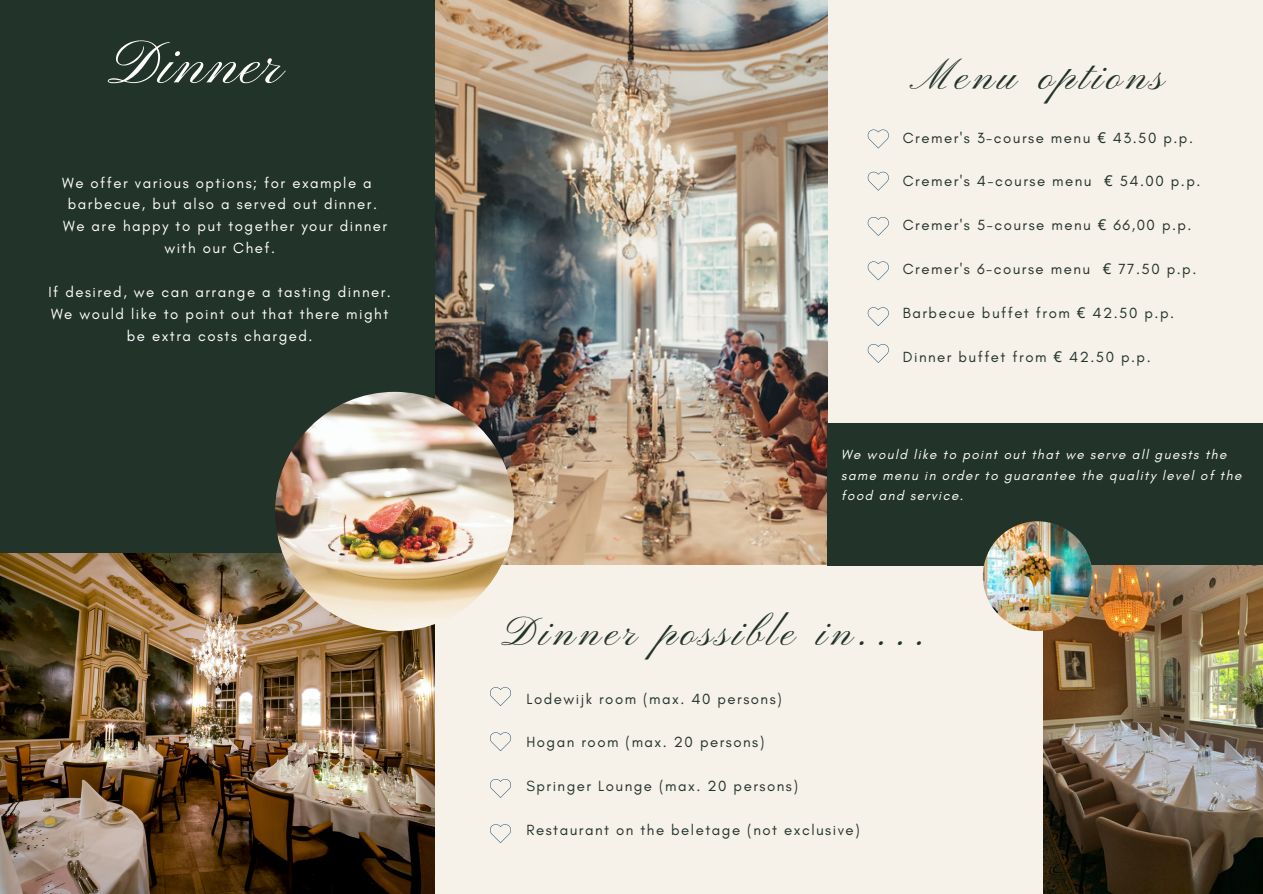
<style>
.page{position:relative;width:1263px;height:894px;background:#fff}
.page>*{position:absolute;margin:0;border:0;box-sizing:border-box;transform-origin:0 0}
.t1{font:63px "Pinyon Script";letter-spacing:.01em;color:#fff}
.t2{font:42px "Pinyon Script";letter-spacing:.1em;color:#22332a}
.t3{font:15px "Glacial Indifference";letter-spacing:.1em;color:#22332a}
.t4{font:15px/21.9px "Glacial Indifference";letter-spacing:.1em;color:#fff;text-align:center}
.t5{font:italic 13.5px/20.2px "Glacial Indifference";letter-spacing:.1em;color:#fff}
.s1{font-family:"Noto Sans"}
</style>
<div class="page">
<div style="left:0;top:0;width:1263px;height:893px;background:#f6f1e9"></div>
<img style="left:0;top:552px;width:434px;height:341px">
<img style="left:436px;top:0;width:391px;height:564px">
<div style="left:0;top:0;width:434px;height:552px;background:#22332a"></div>
<img style="left:275px;top:392px;width:239px;height:239px;border-radius:50%">
<svg style="left:490px;top:687px;width:21px;height:18px"></svg>
<svg style="left:490px;top:732px;width:21px;height:18px"></svg>
<svg style="left:867px;top:129px;width:22px;height:19px"></svg>
<svg style="left:867px;top:172px;width:22px;height:18px"></svg>
<svg style="left:867px;top:217px;width:22px;height:19px"></svg>
<svg style="left:867px;top:261px;width:22px;height:19px"></svg>
<div style="left:827px;top:423px;width:436px;height:142px;background:#22332a"></div>
<img style="left:1044px;top:565px;width:219px;height:328px">
<img style="left:983px;top:521px;width:109px;height:110px;border-radius:50%">
<svg style="left:490px;top:779px;width:21px;height:18px"></svg>
<svg style="left:490px;top:824px;width:21px;height:18px"></svg>
<svg style="left:867px;top:307px;width:22px;height:19px"></svg>
<svg style="left:867px;top:344px;width:22px;height:19px"></svg>
<h1 class="t1" style="left:109px;top:29px;width:178px">Dinner</h1>
<p class="t4" style="left:62px;top:171px;width:311px">We offer various options; for example a</p>
<p class="t4" style="left:68px;top:193px;width:311px">barbecue, but also a served out dinner.</p>
<p class="t4" style="left:63px;top:215px;width:326px">We are happy to put together your dinner</p>
<p class="t4" style="left:164px;top:237px;width:112px">with our Chef.</p>
<p class="t4" style="left:48px;top:281px;width:344px">If desired, we can arrange a tasting dinner.<br>We would like to point out that there might be extra costs charged.</p>
<h2 class="t2" style="left:916px;top:52px;width:251px">Menu options</h2>
<p class="t3" style="left:903px;top:128px;width:292px">Cremer's 3-course menu <span class="s1">€</span> 43.50 p.p.</p>
<p class="t3" style="left:903px;top:172px;width:299px">Cremer's 4-course menu <span class="s1">€</span> 54.00 p.p.</p>
<p class="t3" style="left:903px;top:216px;width:290px">Cremer's 5-course menu <span class="s1">€</span> 66,00 p.p.</p>
<p class="t3" style="left:903px;top:260px;width:295px">Cremer's 6-course menu <span class="s1">€</span> 77.50 p.p.</p>
<p class="t3" style="left:903px;top:303px;width:273px">Barbecue buffet from <span class="s1">€</span> 42.50 p.p.</p>
<p class="t3" style="left:903px;top:347px;width:249px">Dinner buffet from <span class="s1">€</span> 42.50 p.p.</p>
<p class="t5" style="left:841px;top:444px;width:401px">We would like to point out that we serve all guests the same menu in order to guarantee the quality level of the food and service.</p>
<h2 class="t2" style="left:502px;top:608px;width:430px">Dinner possible in....</h2>
<p class="t3" style="left:526px;top:689px;width:257px">Lodewijk room (max. 40 persons)</p>
<p class="t3" style="left:526px;top:732px;width:239px">Hogan room (max. 20 persons)</p>
<p class="t3" style="left:526px;top:776px;width:273px">Springer Lounge (max. 20 persons)</p>
<p class="t3" style="left:526px;top:820px;width:335px">Restaurant on the beletage (not exclusive)</p>
</div>
